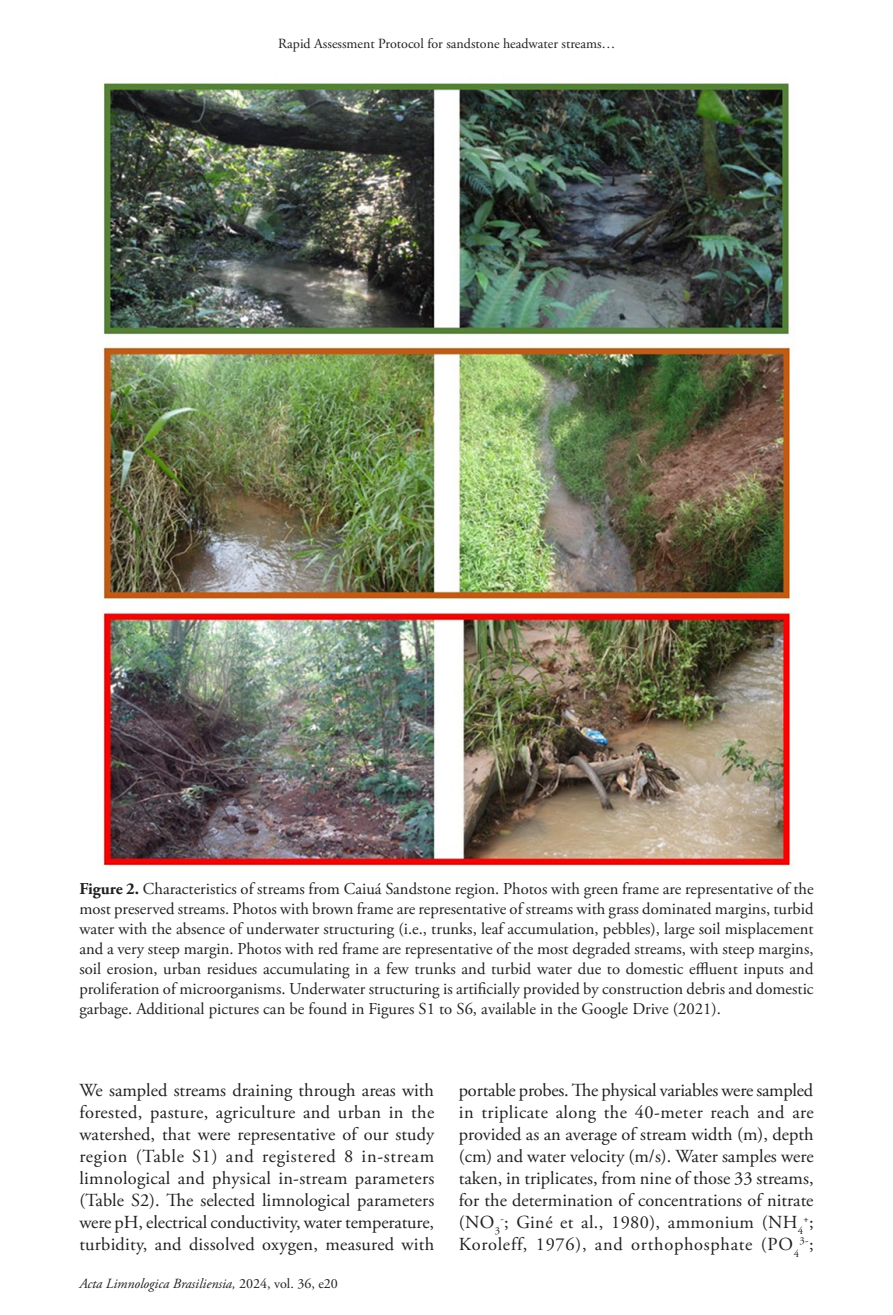
<style>
.page{position:relative;width:893px;height:1315px;background:#fff}
.page>*{position:absolute;margin:0;border:0;box-sizing:border-box;transform-origin:0 0}
.Paragraph{font:18.38px/22.1px "Adobe Garamond Pro";letter-spacing:.015em;color:#231f20;text-align:justify}
.Paragraph-2{font:18.38px "Adobe Garamond Pro";letter-spacing:.04em;color:#231f20}
.FigureCaption{font:16.62px/19.9px "Adobe Garamond Pro";color:#231f20;text-align:justify}
.t1{font:14px "Adobe Garamond Pro";color:#231f20}
.t2{font:italic 14px "Adobe Garamond Pro";color:#231f20}
.Paragraph-3{font:10.67px "Adobe Garamond Pro";color:#231f20}
.s1{font-weight:700}
.s2{font-size:18.38px}
.s3{font-style:normal}
</style>
<div class="page">
<img style="left:102px;top:82px;width:693px;height:786px">
<p class="t1" style="left:278px;top:35px;width:339px">Rapid Assessment Protocol for sandstone headwater streams…</p>
<p class="FigureCaption" style="left:79px;top:879px;width:736px"><span class="s1">Figure 2.</span> Characteristics of streams from Caiuá Sandstone region. Photos with green frame are representative of the most preserved streams. Photos with brown frame are representative of streams with grass dominated margins, turbid water with the absence of underwater structuring (i.e., trunks, leaf accumulation, pebbles), large soil misplacement and a very steep margin. Photos with red frame are representative of the most degraded streams, with steep margins, soil erosion, urban residues accumulating in a few trunks and turbid water due to domestic effluent inputs and proliferation of microorganisms. Underwater structuring is artificially provided by construction debris and domestic garbage. Additional pictures can be found in Figures S1 to S6, available in the Google Drive (2021).</p>
<p class="Paragraph" style="left:79px;top:1080px;width:356px">We sampled streams draining through areas with forested, pasture, agriculture and urban in the watershed, that were representative of our study region (Table S1) and registered 8 in-stream limnological and physical in-stream parameters (Table S2). The selected limnological parameters were pH, electrical conductivity, water temperature, turbidity, and dissolved oxygen, measured with</p>
<p class="Paragraph" style="left:459px;top:1080px;width:356px">portable probes. The physical variables were sampled in triplicate along the 40-meter reach and are provided as an average of stream width (m), depth (cm) and water velocity (m/s). Water samples were taken, in triplicates, from nine of those 33 streams, for the determination of concentrations of nitrate (NO<sub>3</sub><sup>-</sup>; Giné et al., 1980), ammonium (NH<sub>4</sub></p>
<p class="Paragraph-3" style="left:803px;top:1212px;width:12px">+<span class="s2">;</span></p>
<p class="Paragraph-2" style="left:459px;top:1233px;width:342px">Koroleff, 1976), and orthophosphate (PO<sub>4</sub></p>
<p class="Paragraph-3" style="left:799px;top:1234px;width:16px">3-<span class="s2">;</span></p>
<p class="t2" style="left:79px;top:1275px;width:260px">Acta Limnologica Brasiliensia, <span class="s3">2024, vol. 36, e20</span></p>
</div>
